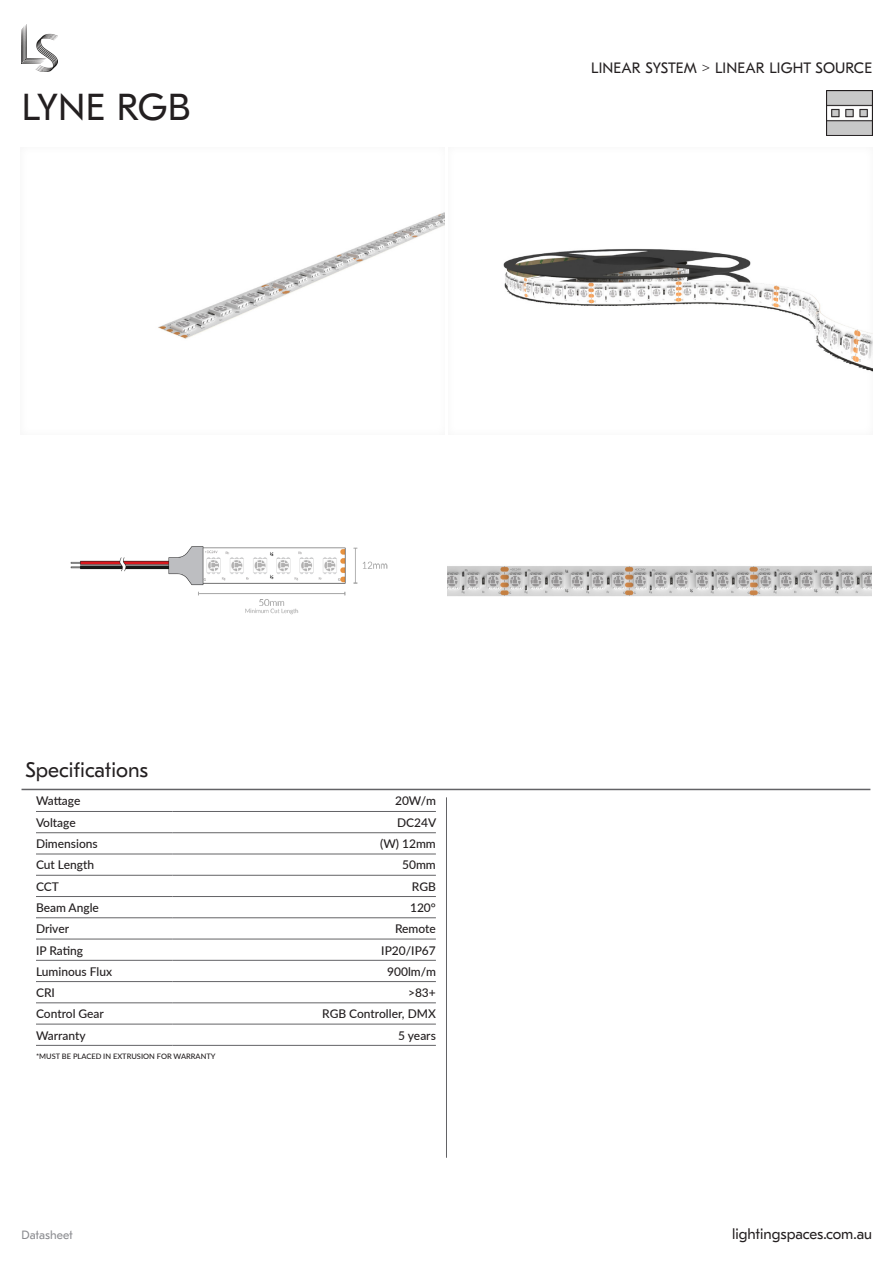
<style>
.page{position:relative;width:893px;height:1263px;background:#fff}
.page>*{position:absolute;margin:0;border:0;box-sizing:border-box;transform-origin:0 0}
.CODE_TABLE_top{font:37.5px "GT Eesti Pro Text";color:#231f20}
.CODE_TABLE_top-2{font:21px "GT Eesti Pro Text";color:#231f20}
.t1{font:15px "GT Eesti Pro Text";color:#231f20}
.CODE_TABLE_top-3{font:500 12px "Lato";color:#231f20}
.table_content_ondark{font:500 12px "Lato";color:#231f20}
.t2{font:12px "GT Eesti Pro Text";color:#8a8b8f}
.CODE_TABLE_top-4{font:500 7.5px "Lato";color:#231f20}
</style>
<div class="page">
<img style="left:826px;top:90px;width:46px;height:46px">
<img style="left:22px;top:24px;width:35px;height:48px">
<hr style="left:22px;top:789px;width:848px;height:1px;background:#636366">
<hr style="left:446px;top:797px;width:1px;height:361px;background:#636366">
<div style="left:446px;top:147px;width:427px;height:289px;background:#231f20;opacity:.05"></div>
<img style="left:447px;top:566px;width:424px;height:30px">
<img style="left:70px;top:546px;width:318px;height:69px">
<hr style="left:36px;top:811px;width:137px;height:1px;background:#636366">
<hr style="left:173px;top:811px;width:263px;height:1px;background:#636366">
<hr style="left:36px;top:832px;width:137px;height:1px;background:#636366">
<hr style="left:173px;top:832px;width:263px;height:1px;background:#636366">
<hr style="left:36px;top:854px;width:137px;height:1px;background:#636366">
<hr style="left:173px;top:854px;width:263px;height:1px;background:#636366">
<hr style="left:36px;top:875px;width:137px;height:1px;background:#636366">
<hr style="left:173px;top:875px;width:263px;height:1px;background:#636366">
<hr style="left:36px;top:896px;width:137px;height:1px;background:#636366">
<hr style="left:173px;top:896px;width:263px;height:1px;background:#636366">
<hr style="left:36px;top:939px;width:137px;height:1px;background:#636366">
<hr style="left:173px;top:939px;width:263px;height:1px;background:#636366">
<hr style="left:36px;top:960px;width:137px;height:1px;background:#636366">
<hr style="left:173px;top:960px;width:263px;height:1px;background:#636366">
<hr style="left:36px;top:981px;width:137px;height:1px;background:#636366">
<hr style="left:173px;top:981px;width:263px;height:1px;background:#636366">
<hr style="left:36px;top:1002px;width:137px;height:1px;background:#636366">
<hr style="left:173px;top:1002px;width:263px;height:1px;background:#636366">
<hr style="left:36px;top:1024px;width:137px;height:1px;background:#636366">
<hr style="left:173px;top:1024px;width:263px;height:1px;background:#636366">
<hr style="left:36px;top:917px;width:137px;height:1px;background:#636366">
<hr style="left:173px;top:917px;width:263px;height:1px;background:#636366">
<hr style="left:36px;top:1045px;width:137px;height:1px;background:#636366">
<hr style="left:173px;top:1045px;width:263px;height:1px;background:#636366">
<p class="CODE_TABLE_top" style="left:22px;top:86px;width:171px">LYNE RGB</p>
<p class="t1" style="left:591px;top:59px;width:282px">LINEAR SYSTEM &gt; LINEAR LIGHT SOURCE</p>
<p class="CODE_TABLE_top-2" style="left:25px;top:758px;width:124px">Specifications</p>
<p class="CODE_TABLE_top-3" style="left:36px;top:792px;width:46px">Wattage</p>
<p class="CODE_TABLE_top-3" style="left:395px;top:792px;width:42px">20W/m</p>
<p class="CODE_TABLE_top-3" style="left:36px;top:814px;width:41px">Voltage</p>
<p class="CODE_TABLE_top-3" style="left:397px;top:814px;width:41px">DC24V</p>
<p class="CODE_TABLE_top-3" style="left:36px;top:835px;width:63px">Dimensions</p>
<p class="CODE_TABLE_top-3" style="left:380px;top:835px;width:57px">(W) 12mm</p>
<p class="CODE_TABLE_top-3" style="left:36px;top:856px;width:60px">Cut Length</p>
<p class="table_content_ondark" style="left:402px;top:856px;width:35px">50mm</p>
<p class="CODE_TABLE_top-3" style="left:36px;top:878px;width:24px">CCT</p>
<p class="CODE_TABLE_top-3" style="left:412px;top:878px;width:26px">RGB</p>
<p class="CODE_TABLE_top-3" style="left:36px;top:899px;width:64px">Beam Angle</p>
<p class="table_content_ondark" style="left:410px;top:899px;width:27px">120°</p>
<p class="CODE_TABLE_top-3" style="left:36px;top:920px;width:35px">Driver</p>
<p class="table_content_ondark" style="left:395px;top:920px;width:42px">Remote</p>
<p class="CODE_TABLE_top-3" style="left:36px;top:941px;width:49px">IP Rating</p>
<p class="table_content_ondark" style="left:381px;top:941px;width:56px">IP20/IP67</p>
<p class="CODE_TABLE_top-3" style="left:36px;top:963px;width:78px">Luminous Flux</p>
<p class="CODE_TABLE_top-3" style="left:387px;top:963px;width:50px">900lm/m</p>
<p class="CODE_TABLE_top-3" style="left:36px;top:984px;width:20px">CRI</p>
<p class="CODE_TABLE_top-3" style="left:408px;top:984px;width:29px">&gt;83+</p>
<p class="CODE_TABLE_top-3" style="left:36px;top:1005px;width:69px">Control Gear</p>
<p class="table_content_ondark" style="left:322px;top:1005px;width:115px">RGB Controller, DMX</p>
<p class="CODE_TABLE_top-3" style="left:36px;top:1026px;width:51px">Warranty</p>
<p class="CODE_TABLE_top-3" style="left:398px;top:1026px;width:39px">5 years</p>
<p class="CODE_TABLE_top-4" style="left:36px;top:1051px;width:181px">*MUST BE PLACED IN EXTRUSION FOR WARRANTY</p>
<p class="t2" style="left:22px;top:1228px;width:53px">Datasheet</p>
<p class="t1" style="left:732px;top:1225px;width:141px">lightingspaces.com.au</p>
</div>
